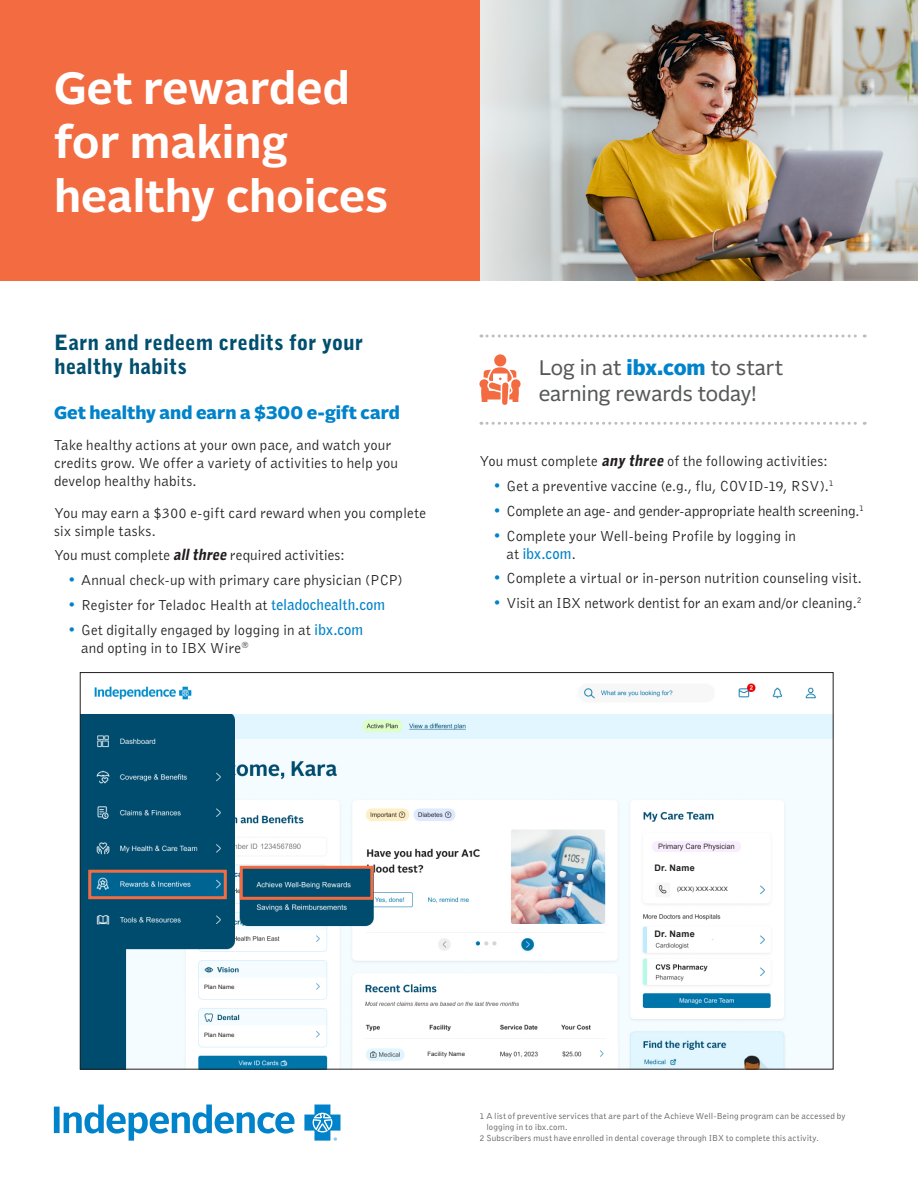
<style>
.page{position:relative;width:918px;height:1188px;background:#fff}
.page>*{position:absolute;margin:0;border:0;box-sizing:border-box;transform-origin:0 0}
.PHOTO_H1{font:700 45px/54px "Alrightv 2 Normal LP";letter-spacing:.005em;color:#fff}
.CALLOUT-_BODY{font:21px/25.2px "Alrightv 2 Normal LP";letter-spacing:-.01em;color:#57585a}
.SUB_H1{font:900 21px/24px "Bell Gothic";letter-spacing:.005em;color:#014f6e}
.H1-_BODY{font:900 18px "Alrightv 2 Normal LP";color:#0083ca}
.BODY{font:15px/18px "Bell Gothic";letter-spacing:.005em;color:#231f20}
.DISCLAIMER{font:9px/10.8px "Bell Gothic";letter-spacing:.02em;color:#57585a}
.CALLOUT_quote{font:700 9px "Arial";letter-spacing:.03em;color:#231f20}
.CALLOUT_quote-2{font:6px "Arial";letter-spacing:.02em;color:#231f20}
.CALLOUT_quote-3{font:6px "Arial";letter-spacing:.065em;color:#231f20}
.s1{font-weight:900;font-style:italic}
.s2{color:#0083ca}
.s3{font-weight:700;color:#0083ca}
.s4{font-weight:900;color:#0083ca}
</style>
<div class="page">
<img style="left:479px;top:0;width:439px;height:281px">
<svg style="left:54px;top:1105px;width:286px;height:36px"></svg>
<img style="left:82px;top:683px;width:750px;height:385px">
<div style="left:0;top:0;width:479px;height:281px;background:#f26b41"></div>
<svg style="left:481px;top:334px;width:384px;height:4px"></svg>
<svg style="left:481px;top:422px;width:384px;height:3px"></svg>
<div style="left:494px;top:354px;width:12px;height:12px;background:#f26b41;border-radius:50%"></div>
<svg style="left:479px;top:367px;width:42px;height:38px"></svg>
<div style="left:652px;top:856px;width:68px;height:20px;background:#fff"></div>
<div style="left:204px;top:1029px;width:78px;height:13px;background:#fff"></div>
<div style="left:204px;top:981px;width:78px;height:13px;background:#fff"></div>
<div style="left:673px;top:883px;width:68px;height:11px;background:#fff"></div>
<div style="left:652px;top:927px;width:68px;height:12px;background:#fff"></div>
<div style="left:428px;top:1050px;width:59px;height:8px;background:#fff"></div>
<div style="left:235px;top:720px;width:123px;height:14px;background:#e1f6ff"></div>
<div style="left:240px;top:866px;width:133px;height:34px;border:3px solid #f26b41"></div>
<div style="left:88px;top:870px;width:139px;height:29px;border:3px solid #f26b41"></div>
<p class="PHOTO_H1" style="left:54px;top:59px;width:335px">Get rewarded for making healthy choices</p>
<p class="SUB_H1" style="left:54px;top:331px;width:310px">Earn and redeem credits for your healthy habits</p>
<p class="H1-_BODY" style="left:54px;top:399px;width:347px">Get healthy and earn a $300 e-gift card</p>
<p class="BODY" style="left:54px;top:436px;width:345px">Take healthy actions at your own pace, and watch your credits grow. We offer a variety of activities to help you develop healthy habits.</p>
<p class="BODY" style="left:54px;top:503px;width:374px">You may earn a $300 e-gift card reward when you complete six simple tasks.</p>
<p class="BODY" style="left:54px;top:546px;width:292px">You must complete <span class="s1">allthree</span> required activities:</p>
<p class="BODY" style="left:68px;top:571px;width:337px"><span class="s2">•</span> Annual check-up with primary care physician (PCP)</p>
<p class="BODY" style="left:68px;top:596px;width:319px"><span class="s2">•</span> Register for Teladoc Health at <span class="s3">teladochealth.com</span></p>
<p class="BODY" style="left:81px;top:620px;width:284px;text-indent:-14px"><span class="s2">•</span> Get digitally engaged by logging in at <span class="s3">ibx.com </span>and opting in to IBX Wire<sup>®</sup></p>
<p class="CALLOUT-_BODY" style="left:539px;top:354px;width:246px">Log in at <span class="s4">ibx.com</span> to start earning rewards today!</p>
<p class="BODY" style="left:479px;top:452px;width:350px">You must complete <span class="s1">any three</span> of the following activities:</p>
<p class="BODY" style="left:493px;top:477px;width:342px"><span class="s2">•</span> Get a preventive vaccine (e.g., flu, COVID-19, RSV).<sup>1</sup></p>
<p class="BODY" style="left:493px;top:501px;width:373px"><span class="s2">•</span> Complete an age- and gender-appropriate health screening.<sup>1</sup></p>
<p class="BODY" style="left:506px;top:526px;width:291px;text-indent:-14px"><span class="s2">•</span> Complete your Well-being Profile by logging in at <span class="s3">ibx.com</span>.</p>
<p class="BODY" style="left:493px;top:569px;width:371px"><span class="s2">•</span> Complete a virtual or in-person nutrition counseling visit.</p>
<p class="BODY" style="left:493px;top:594px;width:370px"><span class="s2">•</span> Visit an IBX network dentist for an exam and/or cleaning.<sup>2</sup></p>
<p class="CALLOUT_quote-2" style="left:204px;top:983px;width:32px">Plan Name</p>
<p class="CALLOUT_quote-2" style="left:204px;top:1031px;width:32px">Plan Name</p>
<p class="CALLOUT_quote" style="left:655px;top:862px;width:42px">Dr. Name</p>
<p class="CALLOUT_quote-3" style="left:677px;top:885px;width:52px">(XXX) XXX-XXXX</p>
<p class="CALLOUT_quote" style="left:655px;top:928px;width:42px">Dr. Name</p>
<p class="CALLOUT_quote-2" style="left:428px;top:1050px;width:39px">Facility Name</p>
<p class="DISCLAIMER" style="left:486px;top:1111px;width:361px;text-indent:-7px">1 A list of preventive services that are part of the Achieve Well-Being program can be accessed by logging in to ibx.com.</p>
<p class="DISCLAIMER" style="left:479px;top:1132px;width:341px">2 Subscribers must have enrolled in dental coverage through IBX to complete this activity.</p>
</div>
